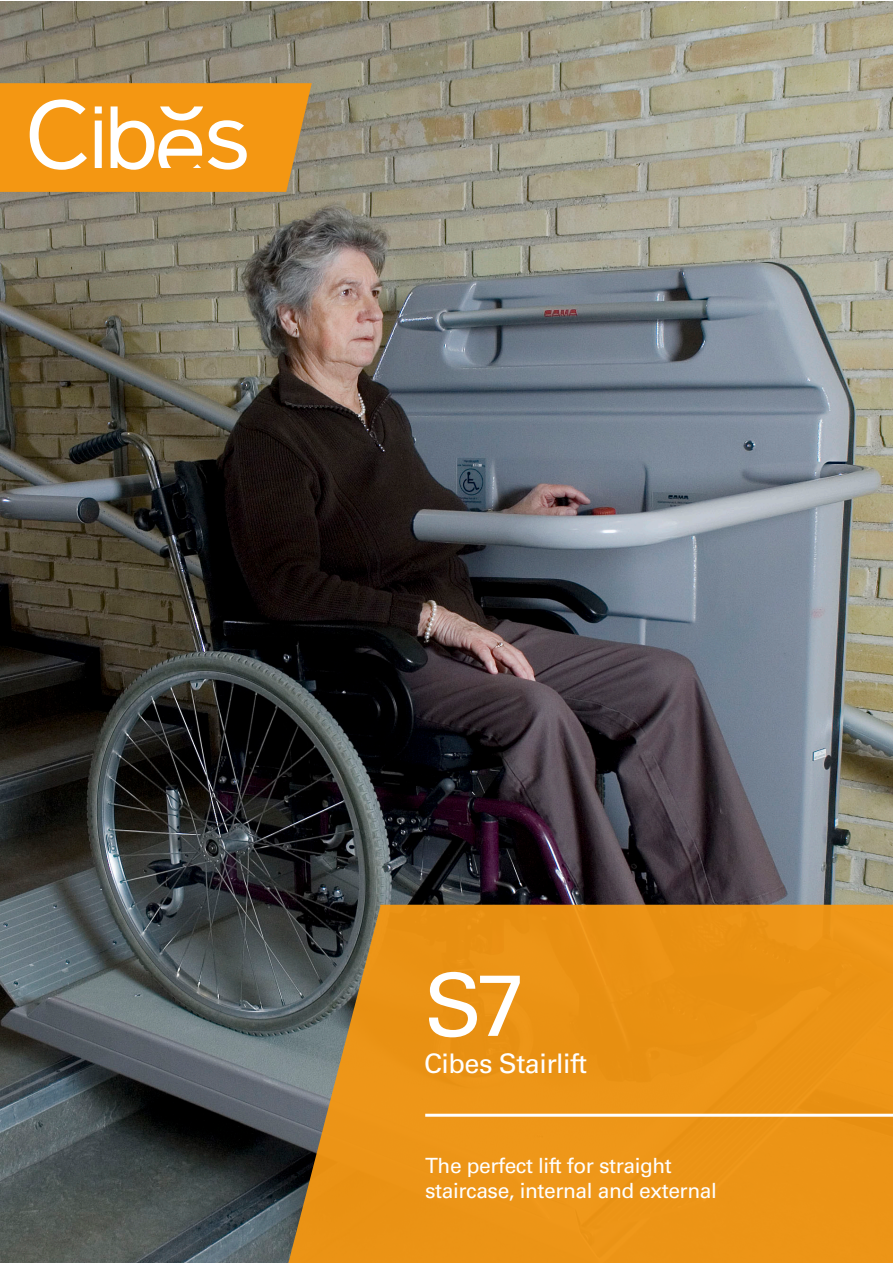
<style>
.page{position:relative;width:893px;height:1263px;background:#fff}
.page>*{position:absolute;margin:0;border:0;box-sizing:border-box;transform-origin:0 0}
.t1{font:87px "Univers LT Std";color:#fff}
.t2{font:27px "Univers LT Std";letter-spacing:-.02em;color:#fff}
.t3{font:21px/24.8px "Univers LT Std";letter-spacing:-.02em;color:#fff}
</style>
<div class="page">
<img style="left:0;top:2px;width:893px;height:1261px">
<svg style="left:0;top:83px;width:312px;height:109px;background:#f2a537"></svg>
<svg style="left:273px;top:905px;width:620px;height:358px;background:#db8d1c"></svg>
<hr style="left:425px;top:1114px;width:468px;height:3px;background:#fff">
<h1 class="t1" style="left:424px;top:953px;width:103px">S7</h1>
<p class="t2" style="left:424px;top:1047px;width:164px">Cibes Stairlift</p>
<p class="t3" style="left:425px;top:1153px;width:293px">The perfect lift for straight staircase, internal and external</p>
</div>
